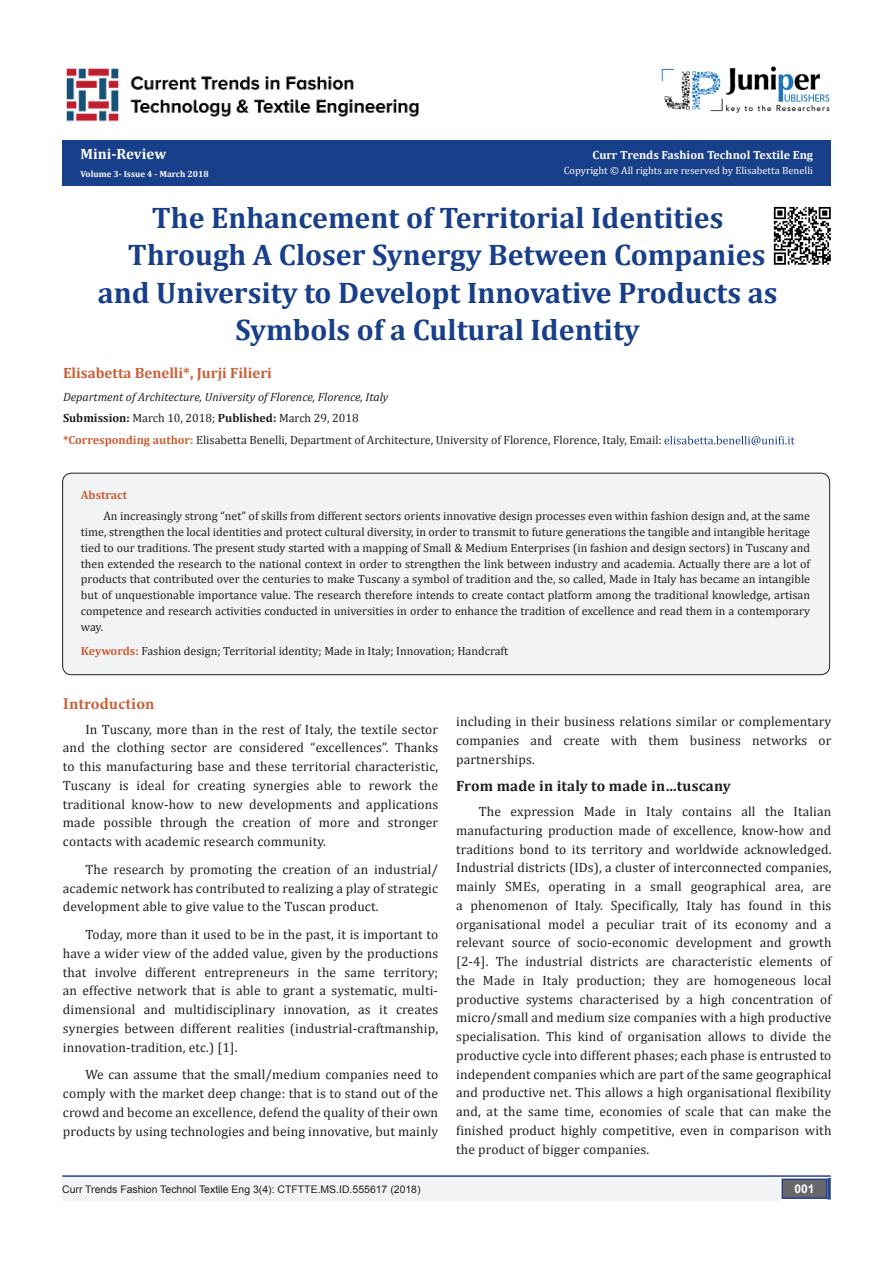
<style>
.page{position:relative;width:893px;height:1263px;background:#fff}
.page>*{position:absolute;margin:0;border:0;box-sizing:border-box;transform-origin:0 0}
.t1{font:700 29.85px/37.3px "Cambria";color:#183f89;text-align:center}
.List_Paragraph{font:700 16.5px "Minion Pro";letter-spacing:.005em;color:#ca5f37}
.List_Paragraph-2{font:700 15px "Cambria";letter-spacing:.01em;color:#231f20}
.t2{font:700 15px "Cambria";color:#ca5f37}
.t3{font:700 15px "Cambria";color:#fffefc}
.List_Paragraph-3{font:13.5px/18.8px "Cambria";letter-spacing:.01em;color:#231f20;text-align:justify}
.t4{font:12px/15.8px "Cambria";color:#231f20;text-align:justify}
.t5{font:italic 12px "Cambria";color:#231f20}
.t6{font:700 12px "Cambria";color:#fffefc}
.t7{font:700 12px "Cambria";color:#ca5f37}
.t8{font:700 12px "Arial";color:#fff}
.t9{font:10.5px "Arial";color:#231f20}
.t10{font:10.5px "Cambria";color:#fffefc}
.t11{font:700 9px "Cambria";color:#fffefc}
.s1{font-weight:700}
.s2{font-weight:700;color:#ca5f37}
</style>
<div class="page">
<hr style="left:62px;top:1175px;width:769px;height:2px;background:#253f8e">
<div style="left:62px;top:1177px;width:494px;height:24px;background:#f2f3f4"></div>
<div style="left:782px;top:1179px;width:45px;height:19px;background:#68676a"></div>
<div style="left:781px;top:1178px;width:46px;height:21px;border:2px solid #253f8e"></div>
<svg style="left:827px;top:1178px;width:4px;height:21px"></svg>
<img style="left:662px;top:66px;width:168px;height:47px">
<div style="left:506px;top:1177px;width:273px;height:24px;background:#f2f3f4"></div>
<img style="left:66px;top:68px;width:353px;height:54px">
<div style="left:63px;top:141px;width:768px;height:45px;background:#183f89"></div>
<svg style="left:664px;top:436px;width:131px;height:9px"></svg>
<div style="left:63px;top:473px;width:767px;height:202px;background:#f2f3f4;border-radius:9px"></div>
<div style="left:62px;top:473px;width:768px;height:202px;border:1px solid #231f20;border-radius:9px"></div>
<img style="left:773px;top:206px;width:58px;height:59px">
<p class="t3" style="left:81px;top:143px;width:87px">Mini-Review</p>
<p class="t11" style="left:81px;top:167px;width:130px">Volume 3- Issue 4 - March 2018</p>
<p class="t6" style="left:593px;top:146px;width:222px">Curr Trends Fashion Technol Textile Eng</p>
<p class="t10" style="left:564px;top:165px;width:251px">Copyright © All rights are reserved by Elisabetta Benelli</p>
<p class="t1" style="left:152px;top:198px;width:573px">The Enhancement of Territorial Identities</p>
<p class="t1" style="left:128px;top:235px;width:639px">Through A Closer Synergy Between Companies</p>
<p class="t1" style="left:98px;top:273px;width:681px">and University to Developt Innovative Products as<br>Symbols of a Cultural Identity</p>
<p class="t2" style="left:63px;top:362px;width:210px">Elisabetta Benelli*, Jurji Filieri</p>
<p class="t5" style="left:63px;top:388px;width:327px">Department of Architecture, University of Florence, Florence, Italy</p>
<p class="t4" style="left:63px;top:410px;width:297px"><span class="s1">Submission:</span> March 10, 2018; <span class="s1">Published:</span> March 29, 2018</p>
<p class="t4" style="left:63px;top:432px;width:600px"><span class="s2">*Corresponding author:</span> Elisabetta Benelli, Department of Architecture, University of Florence, Florence, Italy, Email:</p>
<p class="t7" style="left:81px;top:486px;width:48px">Abstract</p>
<p class="t4" style="left:81px;top:508px;width:731px;text-indent:22px">An increasingly strong “net” of skills from different sectors orients innovative design processes even within fashion design and, at the same time, strengthen the local identities and protect cultural diversity, in order to transmit to future generations the tangible and intangible heritage tied to our traditions. The present study started with a mapping of Small &amp; Medium Enterprises (in fashion and design sectors) in Tuscany and then extended the research to the national context in order to strengthen the link between industry and academia. Actually there are a lot of products that contributed over the centuries to make Tuscany a symbol of tradition and the, so called, Made in Italy has became an intangible but of unquestionable importance value. The research therefore intends to create contact platform among the traditional knowledge, artisan competence and research activities conducted in universities in order to enhance the tradition of excellence and read them in a contemporary way.</p>
<p class="t4" style="left:81px;top:643px;width:429px"><span class="s2">Keywords:</span> Fashion design; Territorial identity; Made in Italy; Innovation; Handcraft</p>
<p class="List_Paragraph" style="left:63px;top:692px;width:93px">Introduction</p>
<p class="List_Paragraph-3" style="left:63px;top:720px;width:377px;text-indent:22px">In Tuscany, more than in the rest of Italy, the textile sector and the clothing sector are considered “excellences”. Thanks to this manufacturing base and these territorial characteristic, Tuscany is ideal for creating synergies able to rework the traditional know-how to new developments and applications made possible through the creation of more and stronger contacts with academic research community.</p>
<p class="List_Paragraph-3" style="left:63px;top:860px;width:377px;text-indent:22px">The research by promoting the creation of an industrial/ academic network has contributed to realizing a play of strategic development able to give value to the Tuscan product.</p>
<p class="List_Paragraph-3" style="left:63px;top:925px;width:377px;text-indent:22px">Today, more than it used to be in the past, it is important to have a wider view of the added value, given by the productions that involve different entrepreneurs in the same territory; an effective network that is able to grant a systematic, multi&shy;dimensional and multidisciplinary innovation, as it creates synergies between different realities (industrial-craftmanship, innovation-tradition, etc.) [1].</p>
<p class="List_Paragraph-3" style="left:63px;top:1065px;width:377px;text-indent:22px">We can assume that the small/medium companies need to comply with the market deep change: that is to stand out of the crowd and become an excellence, defend the quality of their own products by using technologies and being innovative, but mainly</p>
<p class="List_Paragraph-3" style="left:456px;top:712px;width:377px">including in their business relations similar or complementary companies and create with them business networks or partnerships.</p>
<p class="List_Paragraph-2" style="left:456px;top:776px;width:276px">From made in italy to made in…tuscany</p>
<p class="List_Paragraph-3" style="left:456px;top:802px;width:377px;text-indent:22px">The expression Made in Italy contains all the Italian manufacturing production made of excellence, know-how and traditions bond to its territory and worldwide acknowledged.<br>Industrial districts (IDs), a cluster of interconnected companies, mainly SMEs, operating in a small geographical area, are a phenomenon of Italy. Specifically, Italy has found in this organisational model a peculiar trait of its economy and a relevant source of socio-economic development and growth [2-4]. The industrial districts are characteristic elements of the Made in Italy production; they are homogeneous local productive systems characterised by a high concentration of micro/small and medium size companies with a high productive specialisation. This kind of organisation allows to divide the productive cycle into different phases; each phase is entrusted to independent companies which are part of the same geographical and productive net. This allows a high organisational flexibility and, at the same time, economies of scale that can make the finished product highly competitive, even in comparison with the product of bigger companies.</p>
<p class="t9" style="left:62px;top:1182px;width:360px">Curr Trends Fashion Technol Textile Eng 3(4): CTFTTE.MS.ID.555617 (2018)</p>
<p class="t8" style="left:794px;top:1181px;width:22px">001</p>
</div>
